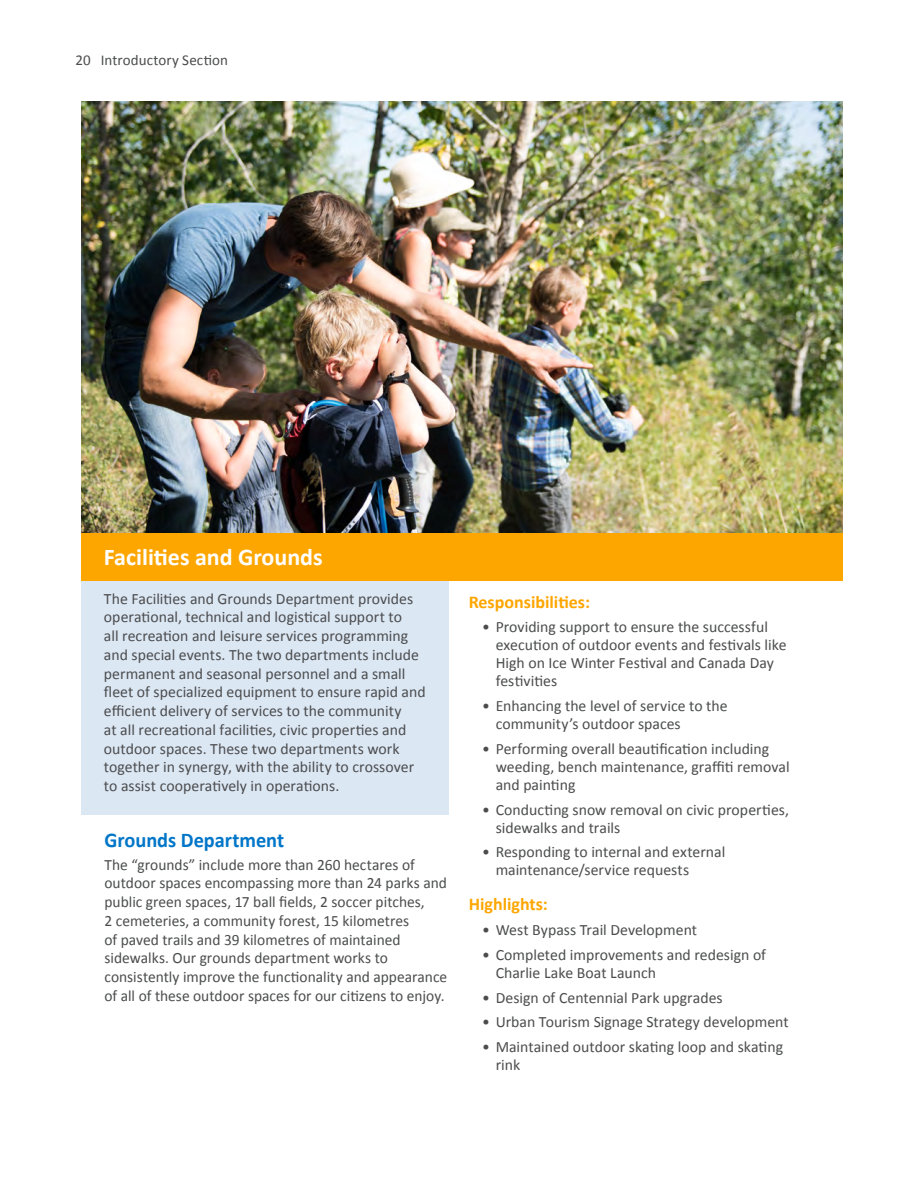
<style>
.page{position:relative;width:918px;height:1188px;background:#fff}
.page>*{position:absolute;margin:0;border:0;box-sizing:border-box;transform-origin:0 0}
.Department_title-whi{font:700 24px "Calibri";color:#fff}
.Heading-medium{font:700 21px "Calibri";letter-spacing:-.005em;color:#0076c8}
.heading-small{font:700 18px "Calibri";color:#fea600}
.body-paragraph{font:15.75px/18.8px "Calibri";color:#4b4c4d}
.body-paragraph-2{font:15px "Calibri";letter-spacing:.005em;color:#4b4c4d}
</style>
<div class="page">
<img style="left:81px;top:101px;width:761px;height:432px">
<div style="left:81px;top:581px;width:367px;height:233px;background:#dce7f4"></div>
<div style="left:81px;top:533px;width:761px;height:48px;background:#fea600"></div>
<p class="body-paragraph-2" style="left:76px;top:51px;width:154px">20 Introductory Section</p>
<p class="Department_title-whi" style="left:104px;top:541px;width:220px">Facilities and Grounds</p>
<p class="body-paragraph" style="left:104px;top:589px;width:323px">The Facilities and Grounds Department provides operational, technical and logistical support to<br>all recreation and leisure services programming and special events. The two departments include permanent and seasonal personnel and a small fleet of specialized equipment to ensure rapid and efficient delivery of services to the community<br>at all recreational facilities, civic properties and outdoor spaces. These two departments work together in synergy, with the ability to crossover to assist cooperatively in operations.</p>
<p class="Heading-medium" style="left:104px;top:827px;width:181px">Grounds Department</p>
<p class="body-paragraph" style="left:104px;top:855px;width:344px">The “grounds” include more than 260 hectares of outdoor spaces encompassing more than 24 parks and public green spaces, 17 ball fields, 2 soccer pitches,<br>2 cemeteries, a community forest, 15 kilometres<br>of paved trails and 39 kilometres of maintained sidewalks. Our grounds department works to consistently improve the functionality and appearance of all of these outdoor spaces for our citizens to enjoy.</p>
<p class="heading-small" style="left:469px;top:590px;width:123px">Responsibilities:</p>
<p class="body-paragraph" style="left:496px;top:618px;width:292px;line-height:18px;text-indent:-14px">• Providing support to ensure the successful execution of outdoor events and festivals like High on Ice Winter Festival and Canada Day festivities</p>
<p class="body-paragraph" style="left:496px;top:697px;width:233px;line-height:18px;text-indent:-14px">• Enhancing the level of service to the community’s outdoor spaces</p>
<p class="body-paragraph" style="left:496px;top:740px;width:296px;line-height:18px;text-indent:-14px">• Performing overall beautification including weeding, bench maintenance, graffiti removal and painting</p>
<p class="body-paragraph" style="left:496px;top:800px;width:295px;line-height:18px;text-indent:-14px">• Conducting snow removal on civic properties, sidewalks and trails</p>
<p class="body-paragraph" style="left:496px;top:843px;width:231px;line-height:18px;text-indent:-14px">• Responding to internal and external maintenance/service requests</p>
<p class="heading-small" style="left:469px;top:893px;width:81px">Highlights:</p>
<p class="body-paragraph" style="left:482px;top:921px;width:216px">• West Bypass Trail Development</p>
<p class="body-paragraph" style="left:496px;top:946px;width:272px;line-height:18px;text-indent:-14px">• Completed improvements and redesign of<br>Charlie Lake Boat Launch</p>
<p class="body-paragraph" style="left:482px;top:988px;width:242px">• Design of Centennial Park upgrades</p>
<p class="body-paragraph" style="left:482px;top:1013px;width:308px">• Urban Tourism Signage Strategy development</p>
<p class="body-paragraph" style="left:496px;top:1038px;width:289px;line-height:18px;text-indent:-14px">• Maintained outdoor skating loop and skating rink</p>
</div>
